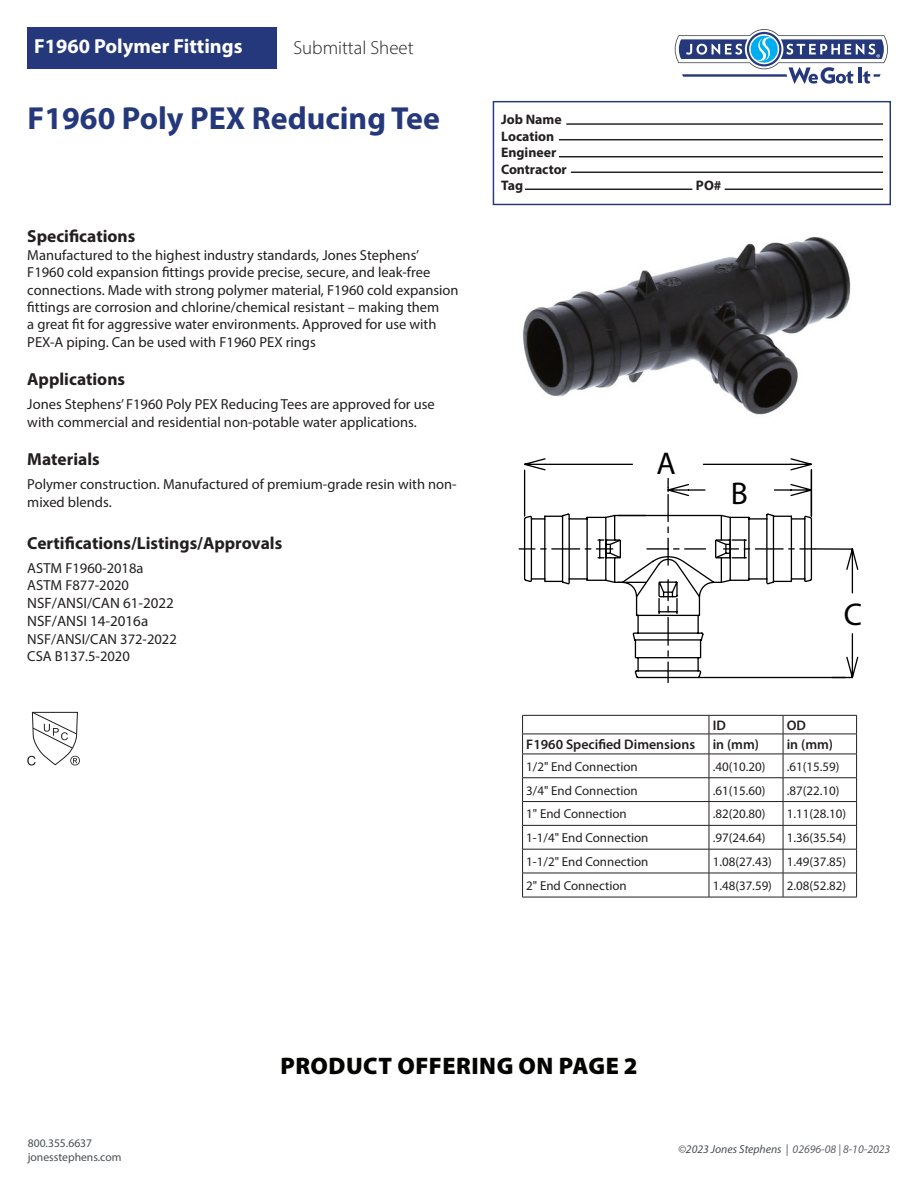
<style>
.page{position:relative;width:918px;height:1188px;background:#fff}
.page>*{position:absolute;margin:0;border:0;box-sizing:border-box;transform-origin:0 0}
.t1{font:700 31.95px "Myriad Pro";color:#25387c}
.t2{font:31.5px "Myriad Pro";color:#000}
.t3{font:900 24px "Myriad Pro";letter-spacing:.02em;color:#040503}
.t4{font:700 20.4px "Myriad Pro";color:#fff}
.t5{font:300 18.9px "Myriad Pro";color:#231f20}
.Text{font:700 17.4px "Myriad Pro";color:#231f20}
.Heading{font:700 17.4px "Myriad Pro";color:#231f20}
.t6{font:15px "Myriad Pro";color:#231f20}
.t7{font:14.55px/17.4px "Myriad Pro";color:#231f20}
.t8{font:600 13.95px "Myriad Pro";color:#231f20}
.t9{font:700 13.8px/16.5px "Myriad Pro";color:#231f20}
.t10{font:13.05px "Myriad Pro";color:#231f20}
.t11{font:italic 11.7px "Myriad Pro";color:#494f54}
.t12{font:11.7px/14px "Myriad Pro";color:#494f54}
.s1{color:#5e6167}
</style>
<div class="page">
<div style="left:27px;top:27px;width:250px;height:41px;background:#25387c"></div>
<svg style="left:674px;top:29px;width:214px;height:55px"></svg>
<div style="left:493px;top:101px;width:398px;height:104px;border:1px solid #25387c"></div>
<hr style="left:566px;top:123px;width:317px;height:2px;background:#231f20">
<hr style="left:559px;top:139px;width:324px;height:1px;background:#231f20">
<hr style="left:559px;top:156px;width:324px;height:1px;background:#231f20">
<hr style="left:571px;top:172px;width:312px;height:1px;background:#231f20">
<hr style="left:725px;top:189px;width:158px;height:1px;background:#231f20">
<hr style="left:525px;top:189px;width:167px;height:1px;background:#231f20">
<svg style="left:520px;top:458px;width:339px;height:225px"></svg>
<img style="left:522px;top:237px;width:329px;height:178px">
<svg style="left:27px;top:712px;width:53px;height:54px"></svg>
<hr style="left:522px;top:715px;width:187px;height:1px;background:#231f20">
<hr style="left:709px;top:715px;width:74px;height:1px;background:#231f20">
<hr style="left:783px;top:715px;width:74px;height:1px;background:#231f20">
<hr style="left:522px;top:734px;width:187px;height:1px;background:#231f20">
<hr style="left:709px;top:734px;width:74px;height:1px;background:#231f20">
<hr style="left:783px;top:734px;width:74px;height:1px;background:#231f20">
<hr style="left:522px;top:754px;width:187px;height:1px;background:#231f20">
<hr style="left:709px;top:754px;width:74px;height:1px;background:#231f20">
<hr style="left:783px;top:754px;width:74px;height:1px;background:#231f20">
<hr style="left:522px;top:777px;width:187px;height:1px;background:#231f20">
<hr style="left:709px;top:777px;width:74px;height:1px;background:#231f20">
<hr style="left:783px;top:777px;width:74px;height:1px;background:#231f20">
<hr style="left:522px;top:801px;width:187px;height:1px;background:#231f20">
<hr style="left:709px;top:801px;width:74px;height:1px;background:#231f20">
<hr style="left:783px;top:801px;width:74px;height:1px;background:#231f20">
<hr style="left:522px;top:825px;width:187px;height:1px;background:#231f20">
<hr style="left:709px;top:825px;width:74px;height:1px;background:#231f20">
<hr style="left:783px;top:825px;width:74px;height:1px;background:#231f20">
<hr style="left:522px;top:849px;width:187px;height:1px;background:#231f20">
<hr style="left:709px;top:849px;width:74px;height:1px;background:#231f20">
<hr style="left:783px;top:849px;width:74px;height:1px;background:#231f20">
<hr style="left:522px;top:873px;width:187px;height:1px;background:#231f20">
<svg style="left:522px;top:716px;width:1px;height:181px"></svg>
<hr style="left:709px;top:873px;width:74px;height:1px;background:#231f20">
<svg style="left:709px;top:716px;width:1px;height:181px"></svg>
<hr style="left:783px;top:873px;width:74px;height:1px;background:#231f20">
<svg style="left:783px;top:716px;width:1px;height:181px"></svg>
<svg style="left:856px;top:716px;width:1px;height:181px"></svg>
<hr style="left:522px;top:897px;width:187px;height:1px;background:#231f20">
<hr style="left:709px;top:897px;width:74px;height:1px;background:#231f20">
<hr style="left:783px;top:897px;width:74px;height:1px;background:#231f20">
<p class="t4" style="left:34px;top:33px;width:210px">F1960 Polymer Fittings</p>
<p class="t5" style="left:293px;top:37px;width:122px">Submittal Sheet</p>
<p class="t1" style="left:28px;top:97px;width:414px">F1960 Poly PEX Reducing Tee</p>
<p class="Text" style="left:27px;top:225px;width:110px">Specifications</p>
<p class="t7" style="left:27px;top:246px;width:433px">Manufactured to the highest industry standards, Jones Stephens’ F1960 cold expansion fittings provide precise, secure, and leak-free connections. Made with strong polymer material, F1960 cold expansion fittings are corrosion and chlorine/chemical resistant – making them<br>a great fit for aggressive water environments. Approved for use with PEX-A piping. Can be used with F1960 PEX rings</p>
<p class="Text" style="left:27px;top:368px;width:99px">Applications</p>
<p class="t7" style="left:27px;top:396px;width:409px">Jones Stephens’ F1960 Poly PEX Reducing Tees are approved for use with commercial and residential non-potable water applications.</p>
<p class="Heading" style="left:27px;top:448px;width:74px">Materials</p>
<p class="t7" style="left:27px;top:476px;width:431px">Polymer construction. Manufactured of premium-grade resin with non&shy;mixed blends.</p>
<p class="Text" style="left:27px;top:532px;width:257px">Certifications/Listings/Approvals</p>
<p class="t7" style="left:27px;top:559px;width:118px">ASTM F1960-2018a</p>
<p class="t7" style="left:27px;top:577px;width:103px">ASTM F877-2020</p>
<p class="t6" style="left:27px;top:594px;width:148px">NSF/ANSI/CAN 61-2022</p>
<p class="t6" style="left:27px;top:612px;width:122px">NSF/ANSI 14-2016a</p>
<p class="t7" style="left:27px;top:630px;width:151px">NSF/ANSI/CAN 372-2022</p>
<p class="t7" style="left:27px;top:647px;width:104px">CSA B137.5-2020</p>
<p class="t9" style="left:501px;top:111px;width:67px">Job Name<br>Location<br>Engineer<br>Contractor<br>Tag</p>
<p class="t9" style="left:696px;top:177px;width:27px">PO#</p>
<p class="t2" style="left:656px;top:444px;width:21px">A</p>
<p class="t2" style="left:731px;top:474px;width:19px">B</p>
<p class="t8" style="left:713px;top:716px;width:15px">ID</p>
<p class="t8" style="left:787px;top:716px;width:21px">OD</p>
<p class="t2" style="left:844px;top:595px;width:20px">C</p>
<p class="t8" style="left:526px;top:736px;width:170px">F1960 Specified Dimensions</p>
<p class="t8" style="left:713px;top:736px;width:48px">in (mm)</p>
<p class="t8" style="left:787px;top:736px;width:48px">in (mm)</p>
<p class="t10" style="left:526px;top:758px;width:113px">1/2" End Connection</p>
<p class="t10" style="left:713px;top:758px;width:54px">.40(10.20)</p>
<p class="t10" style="left:787px;top:758px;width:54px">.61(15.59)</p>
<p class="t10" style="left:526px;top:782px;width:113px">3/4" End Connection</p>
<p class="t10" style="left:713px;top:782px;width:54px">.61(15.60)</p>
<p class="t10" style="left:787px;top:782px;width:54px">.87(22.10)</p>
<p class="t10" style="left:526px;top:806px;width:102px">1" End Connection</p>
<p class="t10" style="left:713px;top:806px;width:54px">.82(20.80)</p>
<p class="t10" style="left:787px;top:806px;width:61px">1.11(28.10)</p>
<p class="t10" style="left:526px;top:830px;width:124px">1-1/4" End Connection</p>
<p class="t10" style="left:713px;top:830px;width:54px">.97(24.64)</p>
<p class="t10" style="left:787px;top:830px;width:61px">1.36(35.54)</p>
<p class="t10" style="left:526px;top:854px;width:124px">1-1/2" End Connection</p>
<p class="t10" style="left:713px;top:854px;width:135px">1.08(27.43) 1.49(37.85)</p>
<p class="t10" style="left:526px;top:877px;width:102px">2" End Connection</p>
<p class="t10" style="left:713px;top:877px;width:135px">1.48(37.59) 2.08(52.82)</p>
<h3 class="t3" style="left:281px;top:1049px;width:359px">PRODUCT OFFERING ON PAGE 2</h3>
<p class="t12" style="left:28px;top:1136px;width:95px">800.355.6637 jonesstephens.com</p>
<p class="t11" style="left:678px;top:1142px;width:214px">©2023 Jones Stephens | <span class="s1">02696-08 | 8-10-2023</span></p>
</div>
